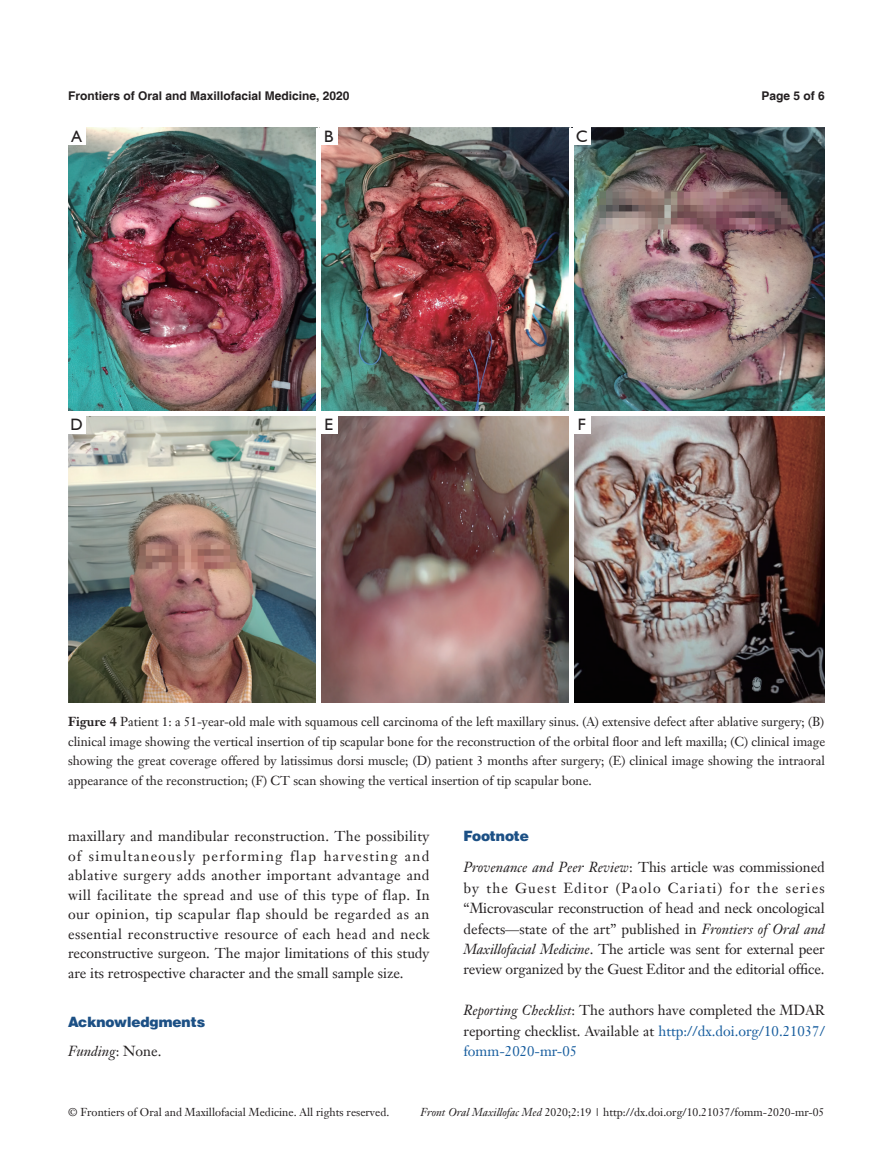
<style>
.page{position:relative;width:893px;height:1170px;background:#fff}
.page>*{position:absolute;margin:0;border:0;box-sizing:border-box;transform-origin:0 0}
.t1{font:16.5px "Humanist 521 BT";color:#231f20}
.t2{font:14.25px/19.5px "Janson Text LT";color:#231f20;text-align:justify}
.一级标题-6_5{font:900 14.25px "Helvetica";color:#1c5085}
.t3{font:italic 14.25px "Janson Text LT";color:#231f20}
.t4{font:12.75px/19.5px "Janson Text LT";color:#231f20;text-align:justify}
.t5{font:700 12px "Helvetica";color:#231f20}
.t6{font:11.25px "Janson Text LT";color:#231f20}
.s1{font-weight:700}
.s2{font-style:normal}
.s3{font-style:italic}
.s4{color:#175d9e}
</style>
<div class="page">
<img style="left:68px;top:128px;width:757px;height:574px">
<hr style="left:68px;top:412px;width:757px;height:4px;background:#fff">
<hr style="left:316px;top:128px;width:4px;height:574px;background:#fff">
<hr style="left:569px;top:128px;width:4px;height:574px;background:#fff">
<div style="left:68px;top:128px;width:17px;height:17px;background:#fff"></div>
<div style="left:320px;top:128px;width:17px;height:17px;background:#fff"></div>
<div style="left:573px;top:128px;width:17px;height:17px;background:#fff"></div>
<div style="left:68px;top:416px;width:17px;height:17px;background:#fff"></div>
<div style="left:320px;top:416px;width:17px;height:17px;background:#fff"></div>
<div style="left:573px;top:416px;width:17px;height:17px;background:#fff"></div>
<p class="t5" style="left:68px;top:88px;width:283px">Frontiers of Oral and Maxillofacial Medicine, 2020</p>
<p class="t5" style="left:762px;top:88px;width:65px">Page 5 of 6</p>
<p class="t1" style="left:72px;top:126px;width:12px">A</p>
<p class="t1" style="left:324px;top:126px;width:11px">B</p>
<p class="t1" style="left:576px;top:126px;width:13px">C</p>
<p class="t1" style="left:71px;top:414px;width:14px">D</p>
<p class="t1" style="left:324px;top:414px;width:10px">E</p>
<p class="t1" style="left:578px;top:414px;width:10px">F</p>
<p class="t4" style="left:68px;top:712px;width:759px"><span class="s1">Figure 4</span> Patient 1: a 51-year-old male with squamous cell carcinoma of the left maxillary sinus. (A) extensive defect after ablative surgery; (B) clinical image showing the vertical insertion of tip scapular bone for the reconstruction of the orbital floor and left maxilla; (C) clinical image showing the great coverage offered by latissimus dorsi muscle; (D) patient 3 months after surgery; (E) clinical image showing the intraoral appearance of the reconstruction; (F) CT scan showing the vertical insertion of tip scapular bone.</p>
<p class="t2" style="left:68px;top:826px;width:363px">maxillary and mandibular reconstruction. The possibility of simultaneously performing flap harvesting and ablative surgery adds another important advantage and will facilitate the spread and use of this type of flap. In our opinion, tip scapular flap should be regarded as an essential reconstructive resource of each head and neck reconstructive surgeon. The major limitations of this study are its retrospective character and the small sample size.</p>
<p class="一级标题-6_5" style="left:68px;top:1012px;width:139px">Acknowledgments</p>
<p class="t3" style="left:68px;top:1042px;width:95px">Funding<span class="s2">: None.</span></p>
<p class="一级标题-6_5" style="left:463px;top:827px;width:67px">Footnote</p>
<p class="t2" style="left:463px;top:857px;width:363px;line-height:20.4px"><span class="s3">Provenance and Peer Review</span>: This article was commissioned by the Guest Editor (Paolo Cariati) for the series “Microvascular reconstruction of head and neck oncological defects—state of the art” published in <span class="s3">Frontiers of Oral and Maxillofacial Medicine</span>. The article was sent for external peer review organized by the Guest Editor and the editorial office.</p>
<p class="t2" style="left:463px;top:999px;width:363px;line-height:20.4px"><span class="s3">Reporting Checklist</span>: The authors have completed the MDAR reporting checklist. Available at <span class="s4">http://dx.doi.org/10.21037/ fomm-2020-mr-05</span></p>
<p class="t6" style="left:68px;top:1104px;width:323px">© Frontiers of Oral and Maxillofacial Medicine. All rights reserved.</p>
<p class="t6" style="left:420px;top:1104px;width:406px"><span class="s3">Front Oral Maxillofac Med</span> 2020;2:19 | http://dx.doi.org/10.21037/fomm-2020-mr-05</p>
</div>
